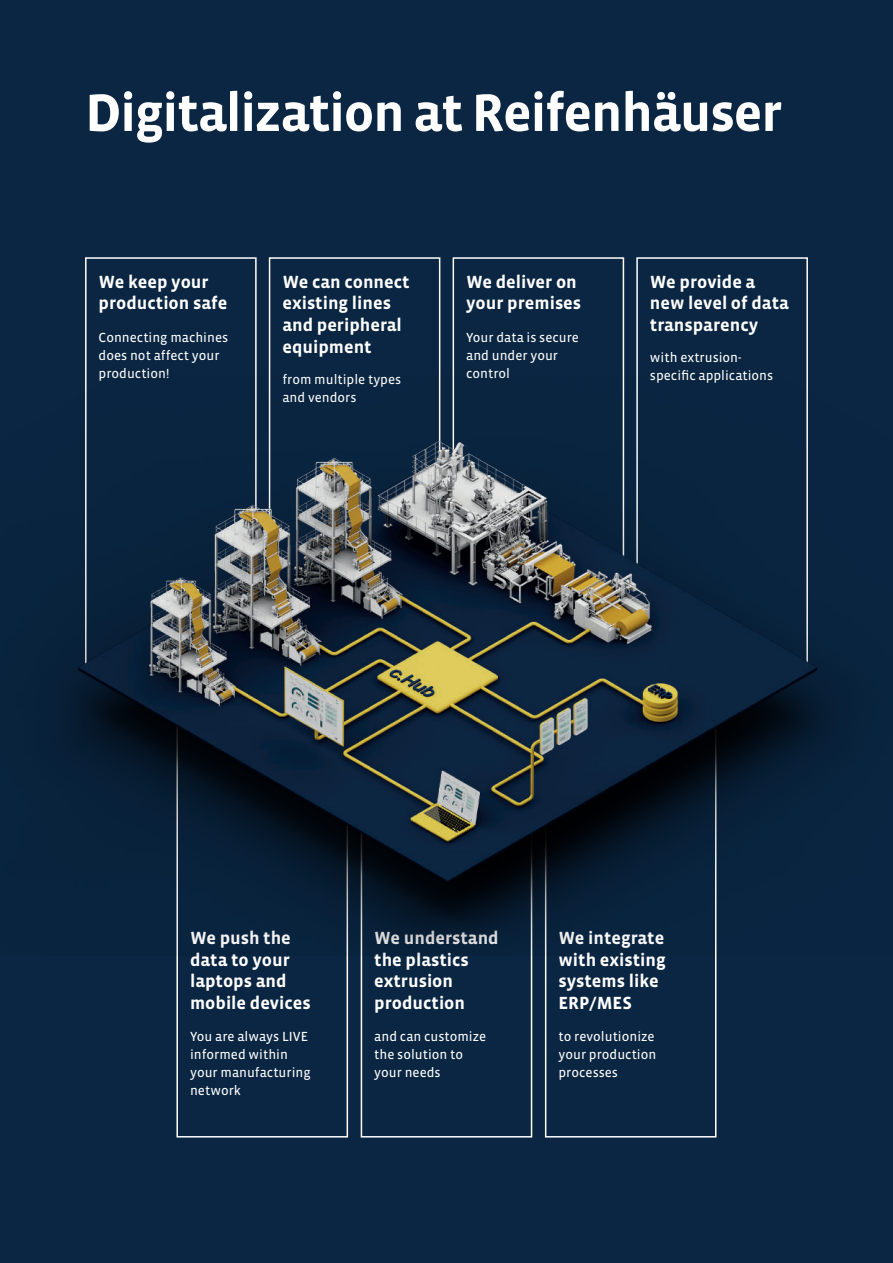
<style>
.page{position:relative;width:893px;height:1263px;background:#0a2642}
.page>*{position:absolute;margin:0;border:0;box-sizing:border-box;transform-origin:0 0}
.t1{font:700 54px "Vista Sans OTCE";letter-spacing:-.025em;color:#fff}
.t2{font:700 18px/21.6px "Vista Sans OTCE";color:#fff}
.t3{font:13.5px/18px "Vista Sans OTCE";color:#fff}
</style>
<div class="page">
<div style="left:176px;top:693px;width:172px;height:444px;border:2px solid #fff"></div>
<div style="left:361px;top:693px;width:171px;height:444px;border:2px solid #fff"></div>
<div style="left:545px;top:693px;width:171px;height:444px;border:2px solid #fff"></div>
<img style="left:54px;top:375px;width:784px;height:581px">
<h1 class="t1" style="left:85px;top:82px;width:699px">Digitalization at Reifenhäuser</h1>
<h2 class="t2" style="left:99px;top:271px;width:130px">We keep your production safe</h2>
<p class="t3" style="left:99px;top:328px;width:131px">Connecting machines does not affect your production!</p>
<h2 class="t2" style="left:282px;top:271px;width:129px">We can connect existing lines and peripheral equipment</h2>
<p class="t3" style="left:282px;top:370px;width:120px">from multiple types and vendors</p>
<h2 class="t2" style="left:466px;top:271px;width:117px">We deliver on your premises</h2>
<p class="t3" style="left:466px;top:328px;width:114px">Your data is secure and under your control</p>
<h2 class="t2" style="left:650px;top:271px;width:140px">We provide a new level of data transparency</h2>
<p class="t3" style="left:650px;top:349px;width:125px">with extrusion&shy;specific applications</p>
<h2 class="t2" style="left:190px;top:927px;width:122px">We push the data to your laptops and mobile devices</h2>
<p class="t3" style="left:190px;top:1027px;width:122px">You are always LIVE informed within your manufacturing network</p>
<h2 class="t2" style="left:374px;top:927px;width:126px">We understand the plastics extrusion production</h2>
<p class="t3" style="left:374px;top:1027px;width:114px">and can customize the solution to your needs</p>
<h2 class="t2" style="left:558px;top:927px;width:109px">We integrate with existing systems like<br>ERP/MES</h2>
<p class="t3" style="left:558px;top:1027px;width:99px">to revolutionize your production processes</p>
</div>
